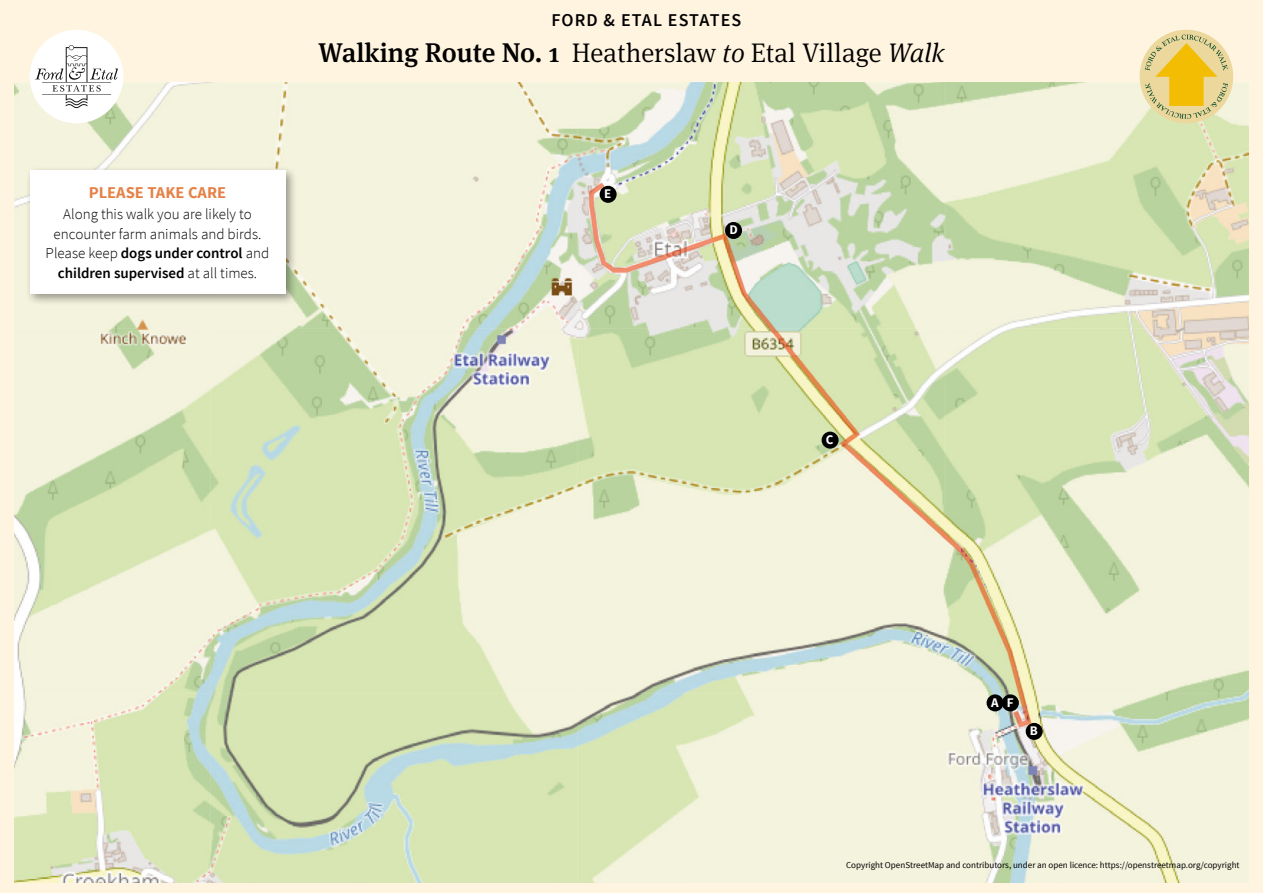
<style>
.page{position:relative;width:1263px;height:893px;background:#fff4e0}
.page>*{position:absolute;margin:0;border:0;box-sizing:border-box;transform-origin:0 0}
.t1{font:300 27px "Meta Serif Pro";color:#000}
.t2{font:600 18px "Source Sans Pro";letter-spacing:.06em;color:#000}
.t3{font:700 16.5px "Source Sans Pro";color:#e58248}
.t4{font:300 15px/19.5px "Source Sans Pro";color:#000;text-align:center}
.t5{font:700 13.2px "Source Sans Pro";color:#fff}
.t6{font:9px "Source Sans Pro";color:#000}
.s1{font-weight:600}
.s2{font-weight:500}
.s3{font-style:italic}
</style>
<div class="page">
<img style="left:15px;top:83px;width:1233px;height:799px">
<div style="left:986px;top:694px;width:17px;height:17px;background:#000;border-radius:50%"></div>
<div style="left:1002px;top:694px;width:17px;height:17px;background:#000;border-radius:50%"></div>
<div style="left:1026px;top:723px;width:17px;height:17px;background:#000;border-radius:50%"></div>
<div style="left:821px;top:432px;width:17px;height:17px;background:#000;border-radius:50%"></div>
<div style="left:725px;top:222px;width:17px;height:17px;background:#000;border-radius:50%"></div>
<div style="left:600px;top:186px;width:17px;height:17px;background:#000;border-radius:50%"></div>
<svg style="left:1134px;top:29px;width:105px;height:100px"></svg>
<div style="left:30px;top:30px;width:93px;height:93px;background:#fff;border-radius:50%"></div>
<svg style="left:35px;top:45px;width:83px;height:63px"></svg>
<div style="left:25px;top:166px;width:273px;height:140px;background:#000;opacity:.4"></div>
<div style="left:30px;top:170px;width:255px;height:123px;background:#fff"></div>
<p class="t3" style="left:89px;top:182px;width:139px">PLEASE TAKE CARE</p>
<p class="t4" style="left:46px;top:205px;width:225px">Along this walk you are likely to encounter farm animals and birds.<br>Please keep <span class="s1">dogs under control</span> and <span class="s1">children supervised</span> at all times.</p>
<p class="t2" style="left:551px;top:9px;width:191px">FORD &amp; ETAL ESTATES</p>
<p class="t1" style="left:318px;top:34px;width:628px"><span class="s2">Walking Route No. 1</span> Heatherslaw <span class="s3">to</span> Etal Village <span class="s3">Walk</span></p>
<p class="t5" style="left:604px;top:185px;width:9px">E</p>
<p class="t5" style="left:729px;top:221px;width:10px">D</p>
<p class="t5" style="left:826px;top:431px;width:9px">C</p>
<p class="t5" style="left:991px;top:694px;width:9px">A</p>
<p class="t5" style="left:1007px;top:694px;width:8px">F</p>
<p class="t5" style="left:1030px;top:722px;width:9px">B</p>
<p class="t6" style="left:846px;top:859px;width:395px">Copyright OpenStreetMap and contributors, under an open licence: https://openstreetmap.org/copyright</p>
</div>
